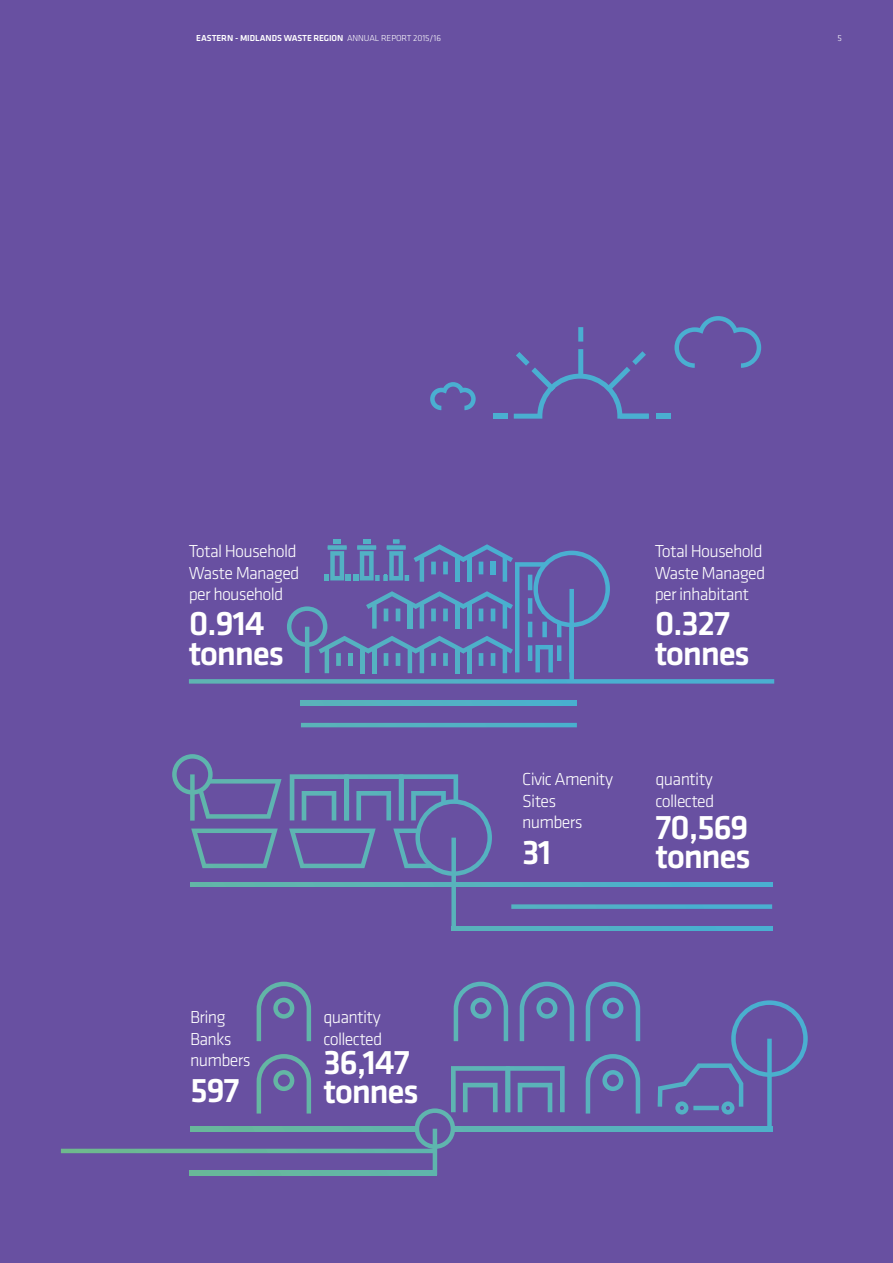
<style>
.page{position:relative;width:893px;height:1263px;background:#6850a1}
.page>*{position:absolute;margin:0;border:0;box-sizing:border-box;transform-origin:0 0}
.t1{font:500 35.4px/29.2px "Klavika";letter-spacing:-.04em;color:#fff}
.t2{font:300 18px/21.6px "Klavika";letter-spacing:-.04em;color:#fff}
.t3{font:500 9px "Klavika";letter-spacing:-.01em;color:#fff}
.t4{font:300 9px "Klavika";color:#fff}
.s1{font-weight:300}
</style>
<div class="page">
<hr style="left:301px;top:701px;width:276px;height:4px;background:#53b1c4">
<svg style="left:301px;top:723px;width:276px;height:4px"></svg>
<svg style="left:511px;top:904px;width:261px;height:5px"></svg>
<div style="left:452px;top:926px;width:320px;height:5px;background:#50b0c8"></div>
<svg style="left:190px;top:882px;width:582px;height:5px;background:#52b1c1"></svg>
<div style="left:190px;top:1126px;width:582px;height:5px;background:#57b2bc"></div>
<svg style="left:191px;top:828px;width:87px;height:40px"></svg>
<svg style="left:454px;top:982px;width:54px;height:59px"></svg>
<svg style="left:520px;top:982px;width:54px;height:59px"></svg>
<svg style="left:586px;top:982px;width:54px;height:59px"></svg>
<svg style="left:586px;top:1054px;width:54px;height:59px"></svg>
<svg style="left:257px;top:982px;width:54px;height:59px"></svg>
<svg style="left:289px;top:774px;width:203px;height:156px"></svg>
<svg style="left:658px;top:1000px;width:150px;height:131px"></svg>
<svg style="left:172px;top:754px;width:110px;height:67px"></svg>
<svg style="left:189px;top:539px;width:585px;height:145px"></svg>
<svg style="left:61px;top:1054px;width:504px;height:121px"></svg>
<svg style="left:674px;top:316px;width:87px;height:52px"></svg>
<svg style="left:430px;top:382px;width:46px;height:28px"></svg>
<svg style="left:656px;top:414px;width:15px;height:5px"></svg>
<svg style="left:493px;top:414px;width:14px;height:5px"></svg>
<div style="left:578px;top:327px;width:5px;height:15px;background:#4aafd1"></div>
<svg style="left:514px;top:349px;width:135px;height:70px"></svg>
<p class="t3" style="left:196px;top:33px;width:246px">EASTERN - MIDLANDS WASTE REGION <span class="s1">ANNUAL REPORT 2015/16</span></p>
<p class="t4" style="left:837px;top:33px;width:6px">5</p>
<p class="t2" style="left:189px;top:540px;width:112px">Total Household<br>Waste Managed per household</p>
<h1 class="t1" style="left:189px;top:610px;width:97px">0.914 tonnes</h1>
<p class="t2" style="left:190px;top:1006px;width:62px">Bring<br>Banks numbers</p>
<h1 class="t1" style="left:190px;top:1076px;width:51px">597</h1>
<p class="t2" style="left:324px;top:1006px;width:60px">quantity collected</p>
<h1 class="t1" style="left:324px;top:1048px;width:97px">36,147 tonnes</h1>
<p class="t2" style="left:655px;top:540px;width:112px">Total Household<br>Waste Managed per inhabitant</p>
<h1 class="t1" style="left:655px;top:610px;width:97px">0.327 tonnes</h1>
<p class="t2" style="left:522px;top:768px;width:92px">Civic Amenity<br>Sites numbers</p>
<h1 class="t1" style="left:522px;top:838px;width:31px">31</h1>
<p class="t2" style="left:656px;top:768px;width:60px">quantity collected</p>
<h1 class="t1" style="left:656px;top:813px;width:97px">70,569 tonnes</h1>
</div>
